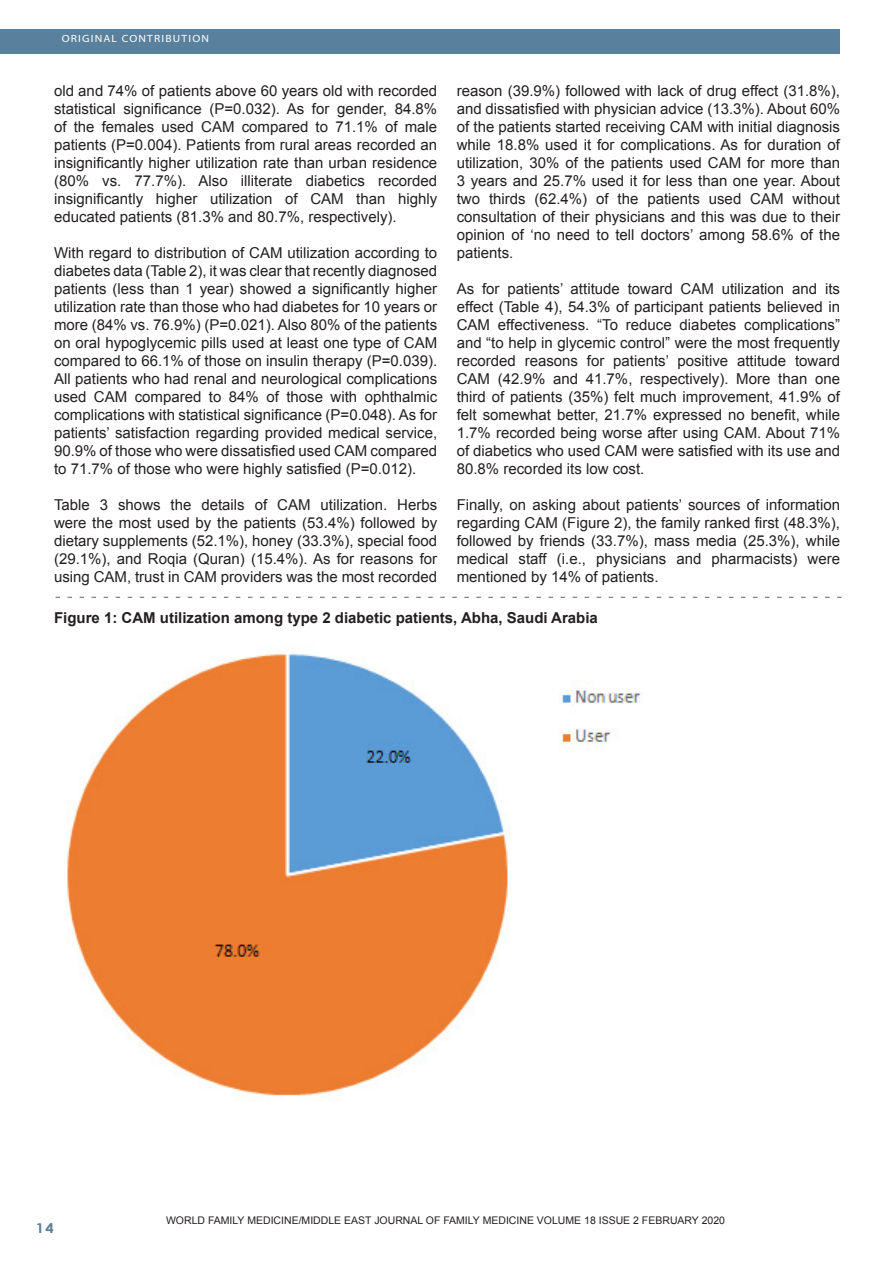
<style>
.page{position:relative;width:893px;height:1263px;background:#fff}
.page>*{position:absolute;margin:0;border:0;box-sizing:border-box;transform-origin:0 0}
.Footnote_Text{font:15px/18px "Arial";color:#231f20;text-align:justify}
.Footnote_Text-2{font:700 15px "Arial";color:#231f20}
.t1{font:700 13.5px "Century Gothic";color:#59809c;scale:1.1 1}
.Footnote_Text-3{font:10.5px "Arial";color:#231f20}
.t2{font:10.5px "Myriad";letter-spacing:.1em;color:#fff;scale:1.1 1}
</style>
<div class="page">
<div style="left:0;top:30px;width:840px;height:24px;background:#59809c"></div>
<img style="left:67px;top:653px;width:575px;height:443px">
<svg style="left:56px;top:597px;width:786px;height:1px"></svg>
<p class="t2" style="left:62px;top:34px;width:135px">ORIGINAL CONTRIBUTION</p>
<p class="Footnote_Text" style="left:54px;top:82px;width:385px">old and 74% of patients above 60 years old with recorded statistical significance (P=0.032). As for gender, 84.8% of the females used CAM compared to 71.1% of male patients (P=0.004). Patients from rural areas recorded an insignificantly higher utilization rate than urban residence (80% vs. 77.7%). Also illiterate diabetics recorded insignificantly higher utilization of CAM than highly educated patients (81.3% and 80.7%, respectively).</p>
<p class="Footnote_Text" style="left:54px;top:244px;width:385px">With regard to distribution of CAM utilization according to diabetes data (Table 2), it was clear that recently diagnosed patients (less than 1 year) showed a significantly higher utilization rate than those who had diabetes for 10 years or more (84% vs. 76.9%) (P=0.021). Also 80% of the patients on oral hypoglycemic pills used at least one type of CAM compared to 66.1% of those on insulin therapy (P=0.039).<br>All patients who had renal and neurological complications used CAM compared to 84% of those with ophthalmic complications with statistical significance (P=0.048). As for patients’ satisfaction regarding provided medical service, 90.9% of those who were dissatisfied used CAM compared to 71.7% of those who were highly satisfied (P=0.012).</p>
<p class="Footnote_Text" style="left:54px;top:496px;width:385px">Table 3 shows the details of CAM utilization. Herbs were the most used by the patients (53.4%) followed by dietary supplements (52.1%), honey (33.3%), special food (29.1%), and Roqia (Quran) (15.4%). As for reasons for using CAM, trust in CAM providers was the most recorded</p>
<p class="Footnote_Text" style="left:457px;top:82px;width:385px">reason (39.9%) followed with lack of drug effect (31.8%), and dissatisfied with physician advice (13.3%). About 60% of the patients started receiving CAM with initial diagnosis while 18.8% used it for complications. As for duration of utilization, 30% of the patients used CAM for more than 3 years and 25.7% used it for less than one year. About two thirds (62.4%) of the patients used CAM without consultation of their physicians and this was due to their opinion of ‘no need to tell doctors’ among 58.6% of the patients.</p>
<p class="Footnote_Text" style="left:457px;top:280px;width:385px">As for patients’ attitude toward CAM utilization and its effect (Table 4), 54.3% of participant patients believed in CAM effectiveness. “To reduce diabetes complications” and “to help in glycemic control” were the most frequently recorded reasons for patients’ positive attitude toward CAM (42.9% and 41.7%, respectively). More than one third of patients (35%) felt much improvement, 41.9% of felt somewhat better, 21.7% expressed no benefit, while 1.7% recorded being worse after using CAM. About 71% of diabetics who used CAM were satisfied with its use and 80.8% recorded its low cost.</p>
<p class="Footnote_Text" style="left:457px;top:496px;width:385px">Finally, on asking about patients’ sources of information regarding CAM (Figure 2), the family ranked first (48.3%), followed by friends (33.7%), mass media (25.3%), while medical staff (i.e., physicians and pharmacists) were mentioned by 14% of patients.</p>
<p class="Footnote_Text-2" style="left:54px;top:608px;width:545px">Figure 1: CAM utilization among type 2 diabetic patients, Abha, Saudi Arabia</p>
<p class="t1" style="left:36px;top:1217px;width:18px">14</p>
<p class="Footnote_Text-3" style="left:166px;top:1214px;width:560px">WORLD FAMILY MEDICINE/MIDDLE EAST JOURNAL OF FAMILY MEDICINE VOLUME 18 ISSUE 2 FEBRUARY 2020</p>
</div>
